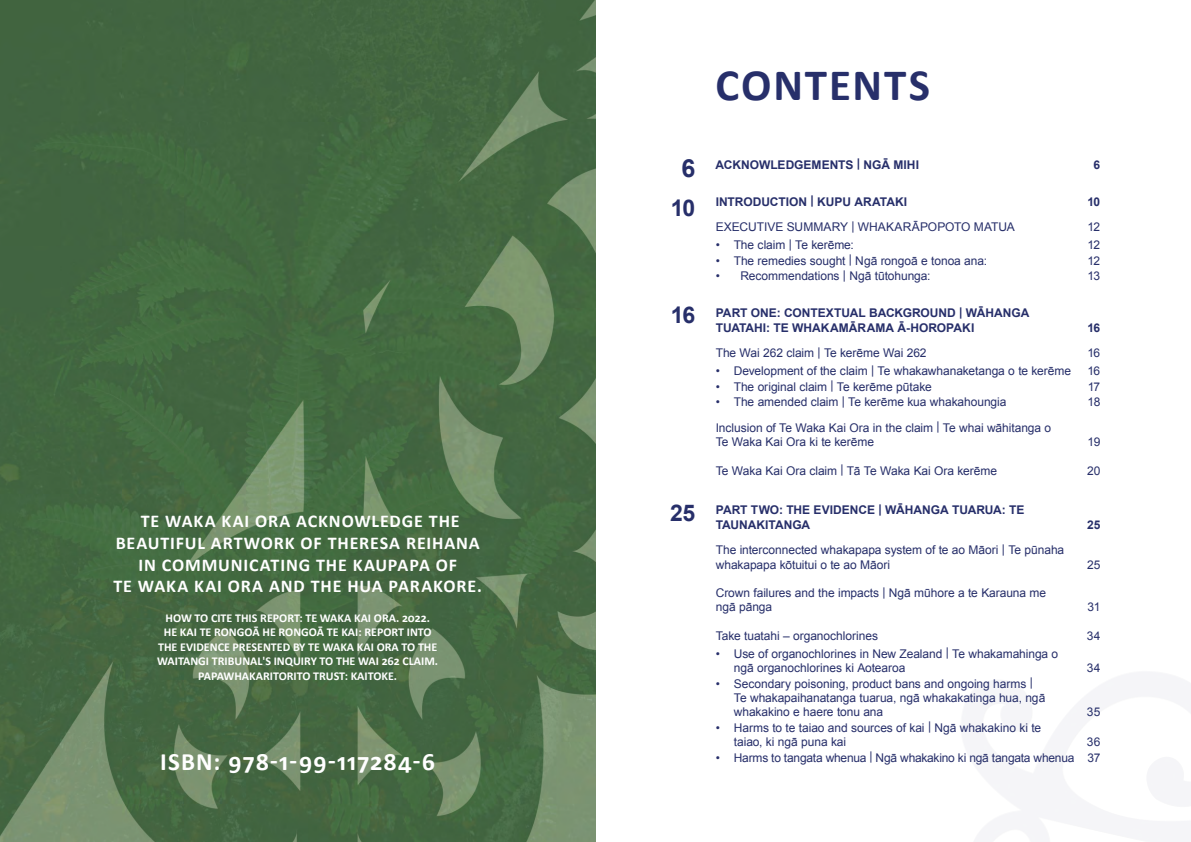
<style>
.page{position:relative;width:1191px;height:842px;background:#fff}
.page>*{position:absolute;margin:0;border:0;box-sizing:border-box;transform-origin:0 0}
.t1{font:700 45px "Calibri";letter-spacing:.04em;color:#272f6a}
.t2{font:700 25px "Calibri";letter-spacing:.045em;color:#fff}
.t3{font:700 23px "Arial";color:#272f6a}
.t4{font:700 18px/21.6px "Calibri";letter-spacing:.045em;color:#fff;text-align:center}
.t5{font:12px/14.4px "Arial";letter-spacing:-.005em;color:#272f6a}
.t6{font:700 12px/14.4px "Calibri";color:#fff;text-align:center}
.t7{font:700 12px/14.4px "Arial";color:#272f6a}
.s1{font-size:25px}
</style>
<div class="page">
<img style="left:0;top:0;width:595px;height:842px">
<h3 class="t4" style="left:113px;top:510px;width:370px">TE WAKA KAI ORA ACKNOWLEDGE THE BEAUTIFUL ARTWORK OF THERESA REIHANA IN COMMUNICATING THE KAUPAPA OF<br>TE WAKA KAI ORA AND THE HUA PARAKORE.</h3>
<p class="t6" style="left:157px;top:610px;width:282px">HOW TO CITE THIS REPORT: TE WAKA KAI ORA. 2022.<br>HE KAI TE RONGOĀ HE RONGOĀ TE KAI: REPORT INTO THE EVIDENCE PRESENTED BY TE WAKA KAI ORA TO THE WAITANGI TRIBUNAL'S INQUIRY TO THE WAI 262 CLAIM.<br>PAPAWHAKARITORITO TRUST: KAITOKE.</p>
<h2 class="t2" style="left:160px;top:746px;width:276px">ISBN: 978-1-99-117284-6</h2>
<h1 class="t1" style="left:715px;top:58px;width:216px">CONTENTS</h1>
<p class="t7" style="left:681px;top:158px;width:239px"><span class="s1">6</span> ACKNOWLEDGEMENTS | NGĀ MIHI</p>
<p class="t7" style="left:1093px;top:158px;width:8px">6</p>
<p class="t7" style="left:715px;top:195px;width:193px">INTRODUCTION | KUPU ARATAKI</p>
<p class="t7" style="left:1087px;top:195px;width:14px">10</p>
<p class="t5" style="left:715px;top:220px;width:300px">EXECUTIVE SUMMARY | WHAKARĀPOPOTO MATUA</p>
<p class="t5" style="left:1087px;top:220px;width:14px">12</p>
<p class="t5" style="left:715px;top:238px;width:140px">• The claim | Te kerēme:</p>
<p class="t5" style="left:1087px;top:238px;width:14px">12</p>
<p class="t5" style="left:715px;top:254px;width:273px">• The remedies sought | Ngā rongoā e tonoa ana:</p>
<p class="t5" style="left:1087px;top:254px;width:14px">12</p>
<p class="t5" style="left:715px;top:269px;width:216px">• Recommendations | Ngā tūtohunga:</p>
<p class="t5" style="left:1087px;top:269px;width:14px">13</p>
<p class="t7" style="left:715px;top:306px;width:315px">PART ONE: CONTEXTUAL BACKGROUND | WĀHANGA<br>TUATAHI: TE WHAKAMĀRAMA Ā-HOROPAKI</p>
<h3 class="t3" style="left:670px;top:193px;width:26px">10</h3>
<h3 class="t3" style="left:670px;top:300px;width:26px">16</h3>
<p class="t7" style="left:1087px;top:321px;width:14px">16</p>
<h3 class="t3" style="left:670px;top:498px;width:27px">25</h3>
<p class="t5" style="left:715px;top:346px;width:212px">The Wai 262 claim | Te kerēme Wai 262</p>
<p class="t5" style="left:1087px;top:346px;width:14px">16</p>
<p class="t5" style="left:715px;top:364px;width:357px">• Development of the claim | Te whakawhanaketanga o te kerēme</p>
<p class="t5" style="left:1087px;top:364px;width:14px">16</p>
<p class="t5" style="left:715px;top:379px;width:217px">• The original claim | Te kerēme pūtake</p>
<p class="t5" style="left:1087px;top:379px;width:14px">17</p>
<p class="t5" style="left:715px;top:395px;width:292px">• The amended claim | Te kerēme kua whakahoungia</p>
<p class="t5" style="left:1087px;top:395px;width:14px">18</p>
<p class="t5" style="left:715px;top:421px;width:337px">Inclusion of Te Waka Kai Ora in the claim | Te whai wāhitanga o<br>Te Waka Kai Ora ki te kerēme</p>
<p class="t5" style="left:1087px;top:435px;width:14px">19</p>
<p class="t5" style="left:715px;top:463px;width:283px">Te Waka Kai Ora claim | Tā Te Waka Kai Ora kerēme</p>
<p class="t5" style="left:1087px;top:463px;width:15px">20</p>
<p class="t7" style="left:715px;top:503px;width:310px">PART TWO: THE EVIDENCE | WĀHANGA TUARUA: TE<br>TAUNAKITANGA</p>
<p class="t7" style="left:1087px;top:518px;width:15px">25</p>
<p class="t5" style="left:715px;top:543px;width:350px">The interconnected whakapapa system of te ao Māori | Te pūnaha whakapapa kōtuitui o te ao Māori</p>
<p class="t5" style="left:715px;top:586px;width:332px">Crown failures and the impacts | Ngā mūhore a te Karauna me ngā pānga</p>
<p class="t5" style="left:1087px;top:557px;width:15px">25</p>
<p class="t5" style="left:1087px;top:600px;width:14px">31</p>
<p class="t5" style="left:715px;top:628px;width:164px">Take tuatahi – organochlorines</p>
<p class="t5" style="left:1086px;top:628px;width:15px">34</p>
<p class="t5" style="left:734px;top:646px;width:326px;text-indent:-18px">• Use of organochlorines in New Zealand | Te whakamahinga o ngā organochlorines ki Aotearoa</p>
<p class="t5" style="left:1086px;top:661px;width:15px">34</p>
<p class="t5" style="left:734px;top:676px;width:313px;text-indent:-18px">• Secondary poisoning, product bans and ongoing harms |<br>Te whakapaihanatanga tuarua, ngā whakakatinga hua, ngā whakakino e haere tonu ana</p>
<p class="t5" style="left:1087px;top:705px;width:15px">35</p>
<p class="t5" style="left:734px;top:720px;width:309px;text-indent:-18px">• Harms to te taiao and sources of kai | Ngā whakakino ki te taiao, ki ngā puna kai</p>
<p class="t5" style="left:1087px;top:735px;width:15px">36</p>
<p class="t5" style="left:716px;top:750px;width:386px">• Harms to tangata whenua | Ngā whakakino ki ngā tangata whenua 37</p>
</div>
